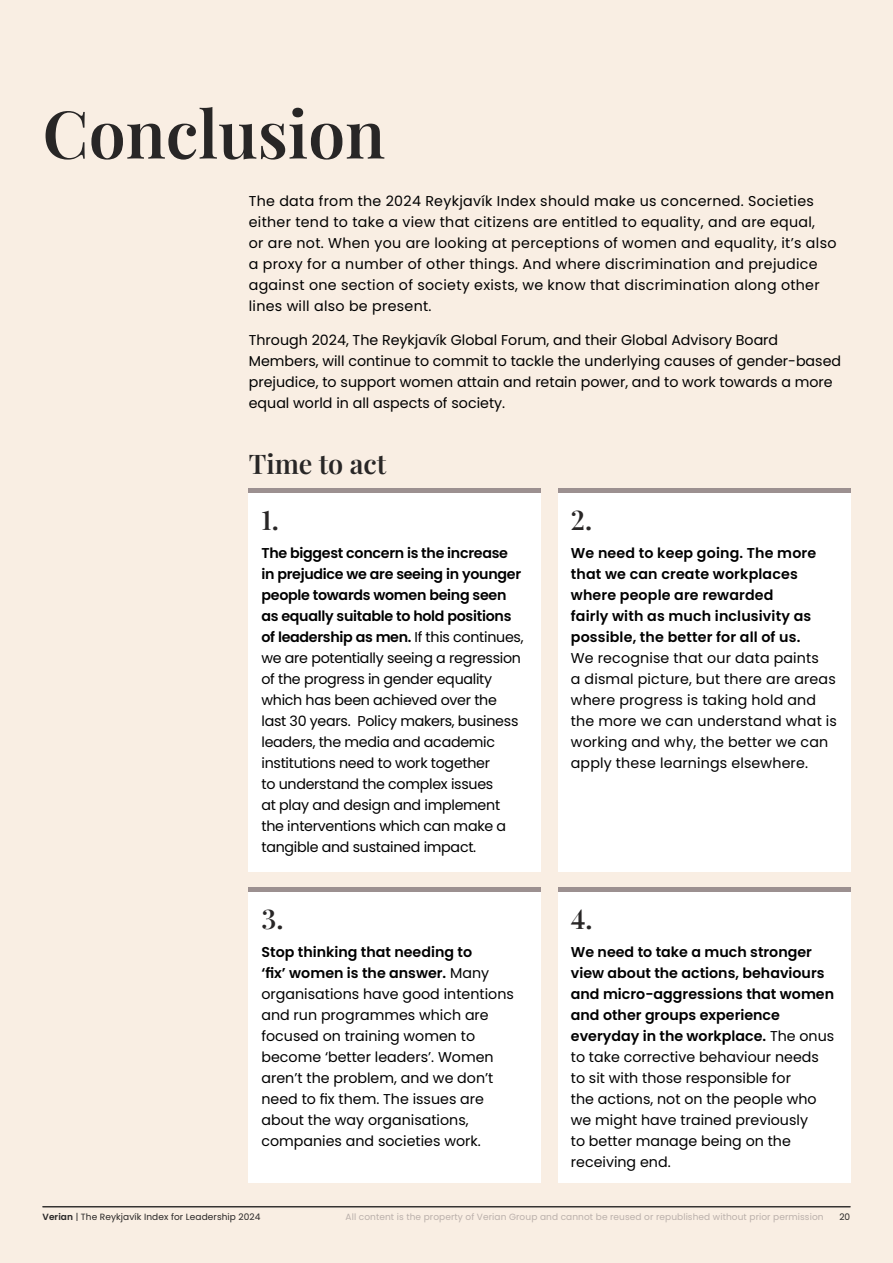
<style>
.page{position:relative;width:893px;height:1263px;background:#f9eee3}
.page>*{position:absolute;margin:0;border:0;box-sizing:border-box;transform-origin:0 0}
.t1{font:600 66px "Playfair Display";color:#282626}
.t2{font:600 27px "Playfair Display";color:#282626}
.t3{font:14.25px/21px "Poppins";color:#000}
.t4{font:14.25px/21px "Poppins";letter-spacing:-.02em;color:#000}
.t5{font:14.25px/21px "Poppins";letter-spacing:.02em;color:#000}
.t6{font:600 14.25px/21px "Poppins";letter-spacing:.01em;color:#000}
.t7{font:9px "Poppins";letter-spacing:.01em;color:#bab0ab}
.t8{font:9px "Poppins";letter-spacing:.01em;color:#282626}
.s1{font-weight:600}
</style>
<div class="page">
<hr style="left:43px;top:1206px;width:807px;height:1px;background:#282626">
<div style="left:249px;top:530px;width:292px;height:342px;background:#fff"></div>
<div style="left:249px;top:929px;width:292px;height:254px;background:#fff"></div>
<div style="left:558px;top:530px;width:292px;height:342px;background:#fff"></div>
<div style="left:558px;top:929px;width:292px;height:254px;background:#fff"></div>
<div style="left:249px;top:488px;width:292px;height:42px;background:#fff"></div>
<div style="left:249px;top:488px;width:292px;height:5px;background:#9c9090"></div>
<div style="left:249px;top:887px;width:292px;height:42px;background:#fff"></div>
<div style="left:249px;top:887px;width:292px;height:5px;background:#9c9090"></div>
<div style="left:558px;top:488px;width:292px;height:42px;background:#fff"></div>
<div style="left:558px;top:488px;width:292px;height:5px;background:#9c9090"></div>
<div style="left:558px;top:887px;width:292px;height:42px;background:#fff"></div>
<div style="left:558px;top:887px;width:292px;height:5px;background:#9c9090"></div>
<h1 class="t1" style="left:43px;top:82px;width:344px">Conclusion</h1>
<p class="t5" style="left:249px;top:191px;width:589px">The data from the 2024 Reykjavík Index should make us concerned. Societies either tend to take a view that citizens are entitled to equality, and are equal,<br>or are not. When you are looking at perceptions of women and equality, it’s also a proxy for a number of other things. And where discrimination and prejudice against one section of society exists, we know that discrimination along other lines will also be present.</p>
<p class="t3" style="left:249px;top:330px;width:594px">Through 2024, The Reykjavík Global Forum, and their Global Advisory Board Members, will continue to commit to tackle the underlying causes of gender-based prejudice, to support women attain and retain power, and to work towards a more equal world in all aspects of society.</p>
<h2 class="t2" style="left:249px;top:443px;width:139px">Time to act</h2>
<h2 class="t2" style="left:261px;top:499px;width:19px">1.</h2>
<h2 class="t2" style="left:571px;top:499px;width:23px">2.</h2>
<p class="t4" style="left:261px;top:542px;width:264px"><span class="s1">The biggest concern is the increase in prejudice we are seeing in younger people towards women being seen as equally suitable to hold positions of leadership as men.</span> If this continues, we are potentially seeing a regression of the progress in gender equality which has been achieved over the last 30 years. Policy makers, business leaders, the media and academic institutions need to work together<br>to understand the complex issues<br>at play and design and implement the interventions which can make a tangible and sustained impact.</p>
<p class="t6" style="left:571px;top:542px;width:247px">We need to keep going. The more that we can create workplaces where people are rewarded<br>fairly with as much inclusivity as possible, the better for all of us.</p>
<p class="t3" style="left:571px;top:647px;width:268px">We recognise that our data paints<br>a dismal picture, but there are areas where progress is taking hold and the more we can understand what is working and why, the better we can apply these learnings elsewhere.</p>
<h2 class="t2" style="left:261px;top:898px;width:24px">3.</h2>
<h2 class="t2" style="left:571px;top:898px;width:23px">4.</h2>
<p class="t3" style="left:261px;top:942px;width:254px"><span class="s1">Stop thinking that needing to<br>‘fix’ women is the answer.</span> Many organisations have good intentions and run programmes which are focused on training women to become ‘better leaders’. Women aren’t the problem, and we don’t need to fix them. The issues are about the way organisations, companies and societies work.</p>
<p class="t3" style="left:571px;top:942px;width:265px"><span class="s1">We need to take a much stronger view about the actions, behaviours and micro-aggressions that women and other groups experience everyday in the workplace.</span> The onus to take corrective behaviour needs to sit with those responsible for<br>the actions, not on the people who we might have trained previously<br>to better manage being on the receiving end.</p>
<p class="t8" style="left:43px;top:1212px;width:220px"><span class="s1">Verian</span> | The Reykjavík Index for Leadership 2024</p>
<p class="t7" style="left:346px;top:1212px;width:480px">All content is the property of Verian G oup and cannot be reused or republished without prior permi sion</p>
<p class="t7" style="left:373px;top:1212px;width:449px">All content is the property of Verian and cannot be reused or republished without prior permission</p>
<p class="t8" style="left:839px;top:1212px;width:12px">20</p>
</div>
